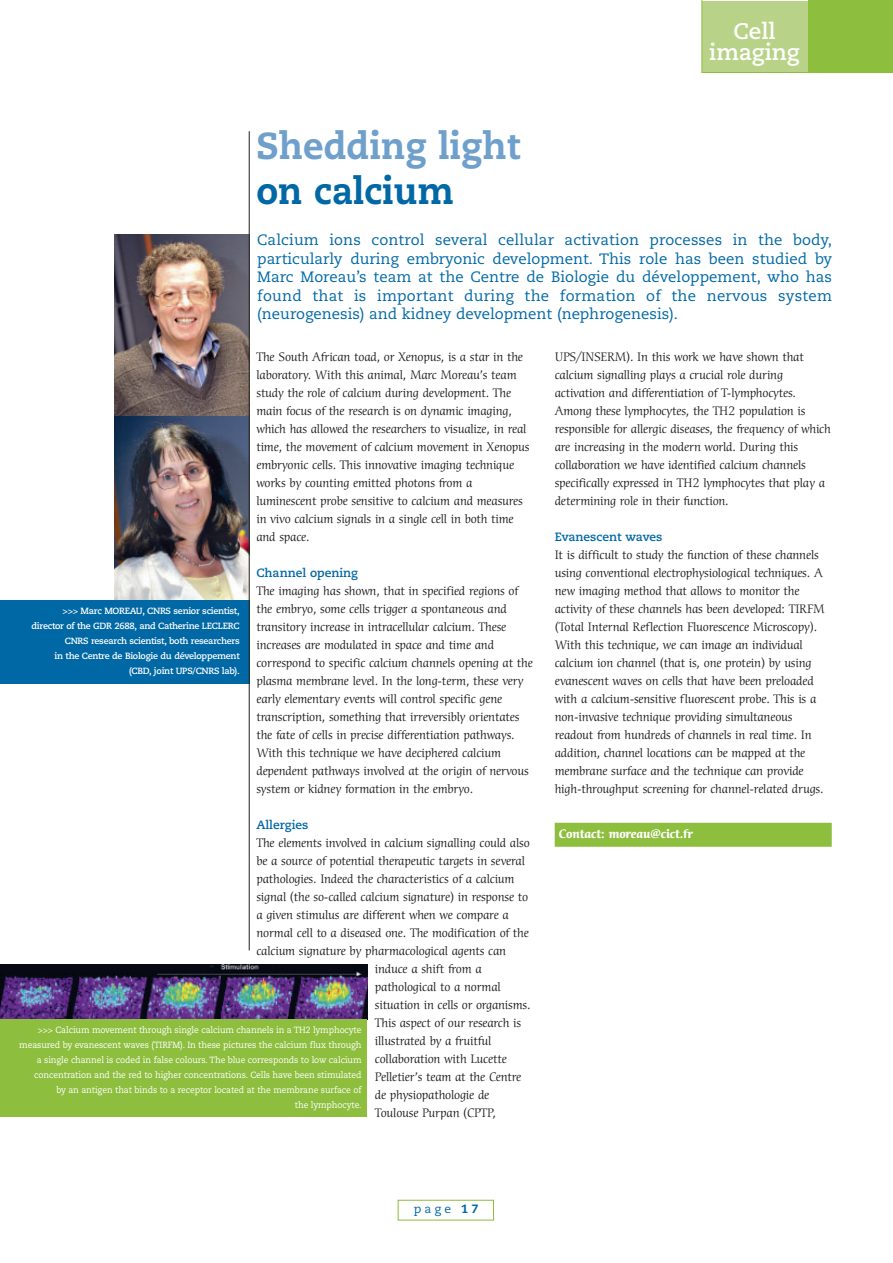
<style>
.page{position:relative;width:893px;height:1263px;background:#fff}
.page>*{position:absolute;margin:0;border:0;box-sizing:border-box;transform-origin:0 0}
.t1{font:800 37.5px "Caecilia";color:#6fa0cb;scale:.95 1}
.t2{font:800 37.5px "Caecilia";color:#0068a5;scale:.95 1}
.t3{font:700 22.5px/21px "Caecilia";color:#fff;text-align:center}
.t4{font:15px/18.3px "Caecilia";color:#0068a5;text-align:justify}
.t5{font:12px/18px "Cerigo";letter-spacing:-.02em;color:#231f20}
.t6{font:700 12px "Caecilia";color:#0068a5}
.t7{font:700 12px "Cerigo";letter-spacing:-.02em;color:#fff}
.t8{font:12px "Caecilia";color:#0068a5}
.t9{font:9px/15px "Caecilia";letter-spacing:-.01em;color:#fff;text-align:right;scale:.95 1}
.t10{font:700 9px/15px "Caecilia";letter-spacing:-.03em;color:#fff;text-align:right}
.s1{font-weight:800}
</style>
<div class="page">
<img style="left:115px;top:235px;width:134px;height:181px">
<img style="left:115px;top:416px;width:134px;height:184px">
<div style="left:0;top:600px;width:250px;height:84px;background:#0068a5"></div>
<div style="left:398px;top:1200px;width:96px;height:20px;border:1px solid #8dbe3e"></div>
<div style="left:555px;top:823px;width:277px;height:24px;background:#8dbe3e"></div>
<hr style="left:249px;top:131px;width:1px;height:819px;background:#231f20">
<img style="left:0;top:964px;width:367px;height:55px">
<div style="left:0;top:1019px;width:367px;height:97px;background:#8dbe3e"></div>
<div style="left:701px;top:1px;width:107px;height:72px;background:#b8d387"></div>
<div style="left:808px;top:1px;width:85px;height:72px;background:#8dbe3e"></div>
<h2 class="t3" style="left:709px;top:22px;width:92px">Cell imaging</h2>
<h1 class="t1" style="left:256px;top:130px;width:279px">Shedding light</h1>
<h1 class="t2" style="left:256px;top:176px;width:209px">on calcium</h1>
<p class="t4" style="left:257px;top:232px;width:576px">Calcium ions control several cellular activation processes in the body, particularly during embryonic development. This role has been studied by Marc Moreau’s team at the Centre de Biologie du développement, who has found that is important during the formation of the nervous system (neurogenesis) and kidney development (nephrogenesis).</p>
<p class="t5" style="left:256px;top:348px;width:275px">The South African toad, or Xenopus, is a star in the laboratory. With this animal, Marc Moreau’s team study the role of calcium during development. The main focus of the research is on dynamic imaging, which has allowed the researchers to visualize, in real time, the movement of calcium movement in Xenopus embryonic cells. This innovative imaging technique works by counting emitted photons from a luminescent probe sensitive to calcium and measures in vivo calcium signals in a single cell in both time and space.</p>
<p class="t6" style="left:256px;top:567px;width:103px">Channel opening</p>
<p class="t5" style="left:256px;top:582px;width:278px">The imaging has shown, that in specified regions of the embryo, some cells trigger a spontaneous and transitory increase in intracellular calcium. These increases are modulated in space and time and correspond to specific calcium channels opening at the plasma membrane level. In the long-term, these very early elementary events will control specific gene transcription, something that irreversibly orientates the fate of cells in precise differentiation pathways.<br>With this technique we have deciphered calcium dependent pathways involved at the origin of nervous system or kidney formation in the embryo.</p>
<p class="t6" style="left:256px;top:819px;width:54px">Allergies</p>
<p class="t5" style="left:256px;top:834px;width:275px">The elements involved in calcium signalling could also</p>
<p class="t5" style="left:256px;top:852px;width:270px">be a source of potential therapeutic targets in several</p>
<p class="t5" style="left:256px;top:870px;width:260px">pathologies. Indeed the characteristics of a calcium</p>
<p class="t5" style="left:256px;top:888px;width:273px">signal (the so-called calcium signature) in response to</p>
<p class="t5" style="left:256px;top:906px;width:254px">a given stimulus are different when we compare a</p>
<p class="t5" style="left:256px;top:924px;width:274px">normal cell to a diseased one. The modification of the</p>
<p class="t5" style="left:256px;top:942px;width:251px">calcium signature by pharmacological agents can</p>
<p class="t5" style="left:375px;top:960px;width:108px">induce a shift from a</p>
<p class="t5" style="left:375px;top:978px;width:127px">pathological to a normal</p>
<p class="t5" style="left:375px;top:996px;width:157px">situation in cells or organisms.</p>
<p class="t5" style="left:375px;top:1014px;width:148px">This aspect of our research is</p>
<p class="t5" style="left:375px;top:1032px;width:118px">illustrated by a fruitful</p>
<p class="t5" style="left:375px;top:1050px;width:134px">collaboration with Lucette</p>
<p class="t5" style="left:375px;top:1068px;width:148px">Pelletier’s team at the Centre</p>
<p class="t5" style="left:375px;top:1086px;width:116px">de physiopathologie de</p>
<p class="t5" style="left:375px;top:1104px;width:123px">Toulouse Purpan (CPTP,</p>
<p class="t10" style="left:32px;top:605px;width:210px">&gt;&gt;&gt; Marc MOREAU, CNRS senior scientist, director of the GDR 2688, and Catherine LECLERC CNRS research scientist, both researchers<br>in the Centre de Biologie du développement (CBD, joint UPS/CNRS lab).</p>
<p class="t9" style="left:19px;top:1023px;width:362px">&gt;&gt;&gt; Calcium movement through single calcium channels in a TH2 lymphocyte measured by evanescent waves (TIRFM). In these pictures the calcium flux through a single channel is coded in false colours. The blue corresponds to low calcium concentration and the red to higher concentrations. Cells have been stimulated<br>by an antigen that binds to a receptor located at the membrane surface of<br>the lymphocyte.</p>
<p class="t5" style="left:555px;top:348px;width:278px">UPS/INSERM). In this work we have shown that calcium signalling plays a crucial role during activation and differentiation of T-lymphocytes.<br>Among these lymphocytes, the TH2 population is responsible for allergic diseases, the frequency of which are increasing in the modern world. During this collaboration we have identified calcium channels specifically expressed in TH2 lymphocytes that play a determining role in their function.</p>
<p class="t6" style="left:555px;top:531px;width:109px">Evanescent waves</p>
<p class="t5" style="left:555px;top:546px;width:271px">It is difficult to study the function of these channels using conventional electrophysiological techniques. A new imaging method that allows to monitor the activity of these channels has been developed: TIRFM (Total Internal Reflection Fluorescence Microscopy).<br>With this technique, we can image an individual calcium ion channel (that is, one protein) by using evanescent waves on cells that have been preloaded with a calcium-sensitive fluorescent probe. This is a non-invasive technique providing simultaneous readout from hundreds of channels in real time. In addition, channel locations can be mapped at the membrane surface and the technique can provide high-throughput screening for channel-related drugs.</p>
<p class="t7" style="left:559px;top:829px;width:135px">Contact: moreau@cict.fr</p>
<p class="t8" style="left:414px;top:1203px;width:66px">page <span class="s1">17</span></p>
</div>
